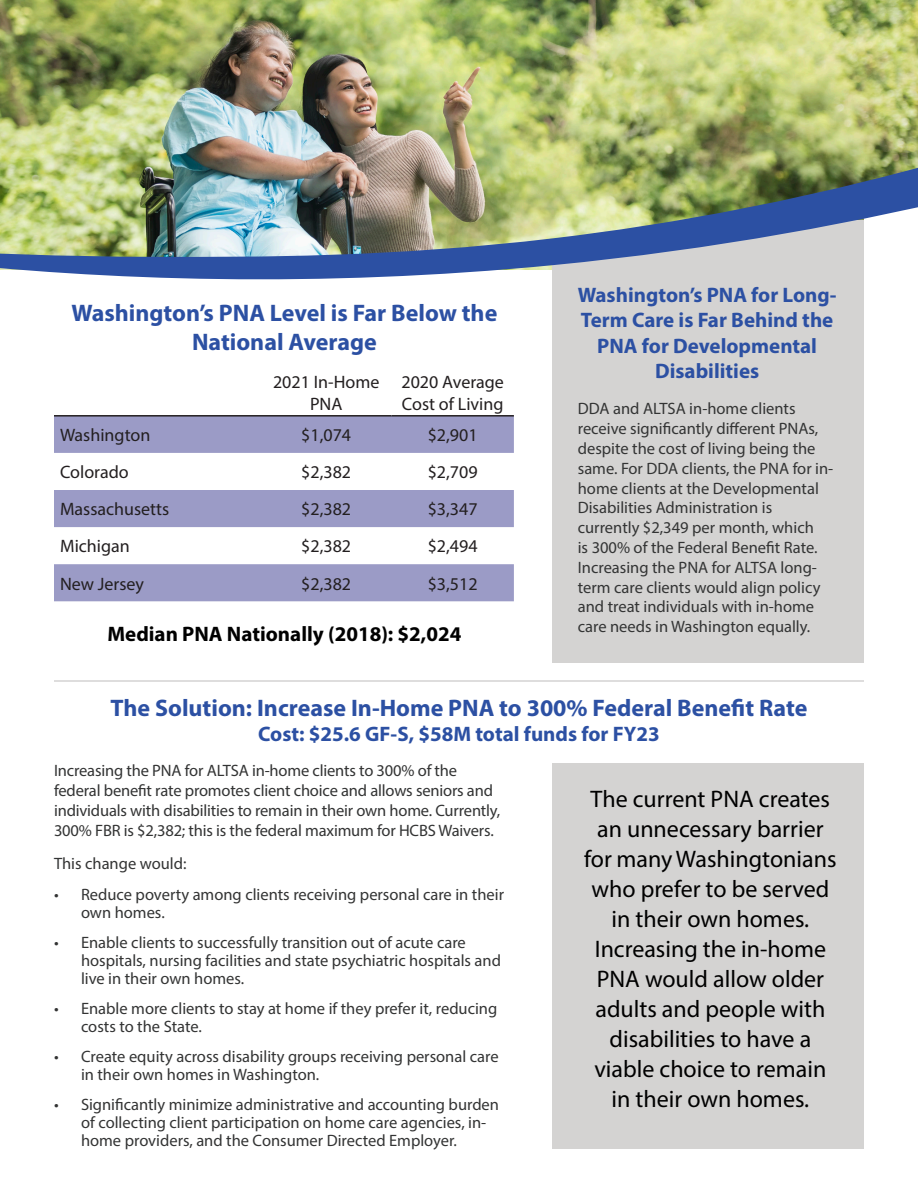
<style>
.page{position:relative;width:918px;height:1188px;background:#fff}
.page>*{position:absolute;margin:0;border:0;box-sizing:border-box;transform-origin:0 0}
.t1{font:24px/30px "Myriad Pro";color:#000;text-align:center}
.t2{font:700 24px/28.8px "Myriad Pro";color:#2c50a3;text-align:center}
.t3{font:700 21px/25.2px "Myriad Pro";color:#2c50a3;text-align:center}
.t4{font:700 21px "Myriad Pro";color:#000}
.t5{font:18px/21.6px "Myriad Pro";color:#231f20;text-align:center}
.t6{font:16.5px/19.8px "Myriad Pro";color:#333434}
</style>
<div class="page">
<img style="left:0;top:0;width:918px;height:147px">
<div style="left:553px;top:242px;width:311px;height:420px;background:#d4d3d2"></div>
<img style="left:0;top:147px;width:918px;height:141px">
<svg style="left:54px;top:417px;width:460px;height:184px;fill:#9b9bc6"></svg>
<hr style="left:54px;top:415px;width:207px;height:2px;background:#231f20">
<hr style="left:261px;top:415px;width:131px;height:2px;background:#231f20">
<hr style="left:392px;top:415px;width:122px;height:2px;background:#231f20">
<div style="left:553px;top:764px;width:311px;height:385px;background:#d4d3d2"></div>
<hr style="left:54px;top:680px;width:810px;height:2px;background:#d4d3d2">
<p class="t2" style="left:71px;top:298px;width:427px">Washington’s PNA Level is Far Below the<br>National Average</p>
<p class="t5" style="left:273px;top:371px;width:108px">2021 In-Home<br>PNA</p>
<p class="t5" style="left:401px;top:371px;width:104px;text-align:left">2020 Average<br>Cost of Living</p>
<p class="t5" style="left:60px;top:424px;width:92px">Washington</p>
<p class="t5" style="left:301px;top:424px;width:51px">$1,074</p>
<p class="t5" style="left:428px;top:424px;width:51px">$2,901</p>
<p class="t5" style="left:60px;top:461px;width:70px">Colorado</p>
<p class="t5" style="left:301px;top:461px;width:51px">$2,382</p>
<p class="t5" style="left:428px;top:461px;width:51px">$2,709</p>
<p class="t5" style="left:60px;top:498px;width:111px">Massachusetts</p>
<p class="t5" style="left:301px;top:498px;width:51px">$2,382</p>
<p class="t5" style="left:428px;top:498px;width:51px">$3,347</p>
<p class="t5" style="left:60px;top:535px;width:71px">Michigan</p>
<p class="t5" style="left:301px;top:535px;width:51px">$2,382</p>
<p class="t5" style="left:428px;top:535px;width:51px">$2,494</p>
<p class="t5" style="left:60px;top:572px;width:86px">New Jersey</p>
<p class="t5" style="left:301px;top:572px;width:51px">$2,382</p>
<p class="t5" style="left:428px;top:572px;width:51px">$3,512</p>
<p class="t4" style="left:107px;top:620px;width:355px">Median PNA Nationally (2018): $2,024</p>
<p class="t3" style="left:578px;top:282px;width:260px">Washington’s PNA for Long-<br>Term Care is Far Behind the<br>PNA for Developmental<br>Disabilities</p>
<p class="t6" style="left:578px;top:399px;width:257px">DDA and ALTSA in-home clients receive significantly different PNAs, despite the cost of living being the same. For DDA clients, the PNA for in&shy;home clients at the Developmental Disabilities Administration is currently $2,349 per month, which<br>is 300% of the Federal Benefit Rate.<br>Increasing the PNA for ALTSA long&shy;term care clients would align policy and treat individuals with in-home care needs in Washington equally.</p>
<p class="t2" style="left:111px;top:692px;width:698px">The Solution: Increase In-Home PNA to 300% Federal Benefit Rate</p>
<p class="t3" style="left:258px;top:720px;width:403px">Cost: $25.6 GF-S, $58M total funds for FY23</p>
<p class="t6" style="left:54px;top:760px;width:448px">Increasing the PNA for ALTSA in-home clients to 300% of the federal benefit rate promotes client choice and allows seniors and individuals with disabilities to remain in their own home. Currently, 300% FBR is $2,382; this is the federal maximum for HCBS Waivers.</p>
<p class="t6" style="left:54px;top:853px;width:134px">This change would:</p>
<p class="t6" style="left:81px;top:886px;width:425px;line-height:18px;text-indent:-27px">• Reduce poverty among clients receiving personal care in their own homes.</p>
<p class="t6" style="left:81px;top:934px;width:422px;line-height:18px;text-indent:-27px">• Enable clients to successfully transition out of acute care hospitals, nursing facilities and state psychiatric hospitals and live in their own homes.</p>
<p class="t6" style="left:81px;top:1000px;width:418px;line-height:18px;text-indent:-27px">• Enable more clients to stay at home if they prefer it, reducing costs to the State.</p>
<p class="t6" style="left:81px;top:1048px;width:419px;line-height:18px;text-indent:-27px">• Create equity across disability groups receiving personal care in their own homes in Washington.</p>
<p class="t6" style="left:81px;top:1096px;width:420px;line-height:18px;text-indent:-27px">• Significantly minimize administrative and accounting burden of collecting client participation on home care agencies, in&shy;home providers, and the Consumer Directed Employer.</p>
<p class="t1" style="left:584px;top:784px;width:254px">The current PNA creates an unnecessary barrier for many Washingtonians who prefer to be served in their own homes.<br>Increasing the in-home<br>PNA would allow older adults and people with disabilities to have a viable choice to remain in their own homes.</p>
</div>
